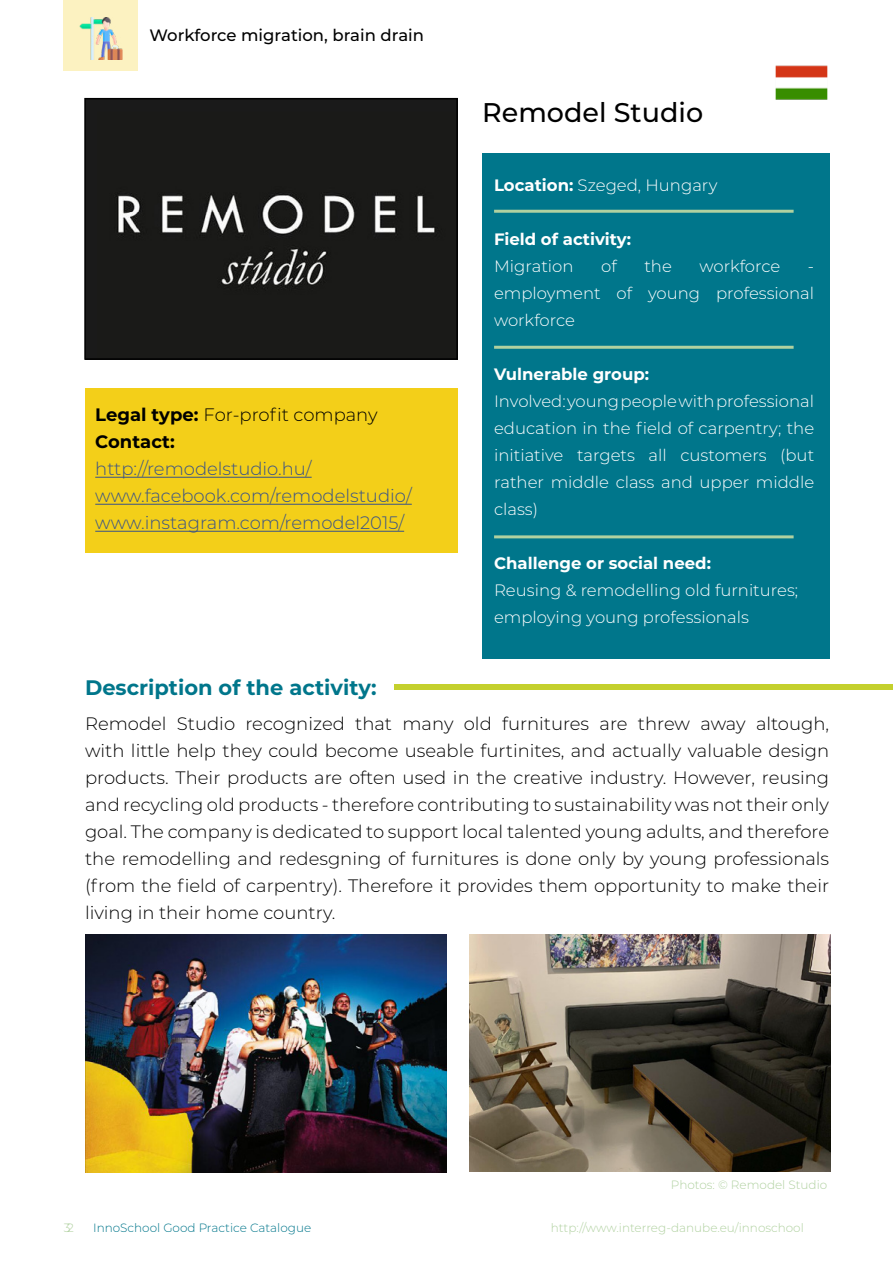
<style>
.page{position:relative;width:893px;height:1263px;background:#fff}
.page>*{position:absolute;margin:0;border:0;box-sizing:border-box;transform-origin:0 0}
.t1{font:500 27px "Montserrat";color:#000}
.t2{font:700 21px "Montserrat";color:#00768b}
.t3{font:300 18px/27px "Montserrat";color:#000;text-align:justify}
.t4{font:300 18px/27px "Montserrat";color:#395288}
.t5{font:700 18px/27px "Montserrat";color:#000}
.t6{font:300 16.5px/27px "Montserrat";color:#fff;text-align:justify}
.t7{font:700 16.5px "Montserrat";color:#fff}
.t8{font:500 16.5px "Montserrat";color:#000}
.t9{font:300 12px "Montserrat";color:#b0d1a0}
.t10{font:300 12px "Montserrat";color:#00768b}
.s1{font-weight:300}
.s2{font-weight:700}
</style>
<div class="page">
<div style="left:482px;top:154px;width:347px;height:505px;background:#00768b"></div>
<div style="left:64px;top:0;width:74px;height:71px;background:#fcf2c1"></div>
<div style="left:85px;top:388px;width:372px;height:165px;background:#f3cf19"></div>
<div style="left:395px;top:684px;width:498px;height:6px;background:#c4d02d"></div>
<img style="left:85px;top:934px;width:361px;height:238px">
<img style="left:470px;top:934px;width:360px;height:237px">
<hr style="left:95px;top:477px;width:217px;height:1px;background:#395288">
<hr style="left:95px;top:504px;width:317px;height:1px;background:#395288">
<hr style="left:95px;top:531px;width:309px;height:1px;background:#395288">
<div style="left:87px;top:101px;width:368px;height:256px;background:#1a1a18"></div>
<div style="left:84px;top:98px;width:374px;height:262px;border:2px solid #000"></div>
<img style="left:80px;top:17px;width:42px;height:43px">
<hr style="left:494px;top:210px;width:300px;height:3px;background:#b0d1a0">
<hr style="left:494px;top:346px;width:300px;height:3px;background:#b0d1a0">
<img style="left:775px;top:65px;width:53px;height:35px">
<hr style="left:494px;top:535px;width:300px;height:3px;background:#b0d1a0">
<p class="t8" style="left:150px;top:24px;width:276px">Workforce migration, brain drain</p>
<p class="t5" style="left:95px;top:401px;width:284px">Legal type: <span class="s1">For-profit company<br></span>Contact:</p>
<p class="t4" style="left:95px;top:455px;width:318px">http://remodelstudio.hu/ www.facebook.com/remodelstudio/ www.instagram.com/remodel2015/</p>
<p class="t2" style="left:85px;top:673px;width:293px">Description of the activity:</p>
<h1 class="t1" style="left:482px;top:93px;width:222px">Remodel Studio</h1>
<p class="t6" style="left:494px;top:171px;width:225px"><span class="s2">Location:</span> Szeged, Hungary</p>
<p class="t7" style="left:494px;top:228px;width:139px">Field of activity:</p>
<p class="t6" style="left:494px;top:252px;width:81px">Migration</p>
<p class="t6" style="left:601px;top:252px;width:17px">of</p>
<p class="t6" style="left:644px;top:252px;width:29px">the</p>
<p class="t6" style="left:699px;top:252px;width:82px">workforce</p>
<p class="t6" style="left:494px;top:252px;width:322px;text-indent:314px">- employment of young professional workforce</p>
<p class="t7" style="left:494px;top:363px;width:156px">Vulnerable group:</p>
<p class="t6" style="left:494px;top:387px;width:322px">Involved: young people with professional education in the field of carpentry; the initiative targets all customers (but rather middle class and upper middle class)</p>
<p class="t7" style="left:494px;top:552px;width:218px">Challenge or social need:</p>
<p class="t6" style="left:494px;top:576px;width:306px">Reusing &amp; remodelling old furnitures; employing young professionals</p>
<p class="t3" style="left:85px;top:709px;width:746px">Remodel Studio recognized that many old furnitures are threw away altough, with little help they could become useable furtinites, and actually valuable design products. Their products are often used in the creative industry. However, reusing and recycling old products - therefore contributing to sustainability was not their only goal. The company is dedicated to support local talented young adults, and therefore the remodelling and redesgning of furnitures is done only by young professionals (from the field of carpentry). Therefore it provides them opportunity to make their living in their home country.</p>
<p class="t9" style="left:671px;top:1177px;width:158px">Photos: © Remodel Studio</p>
<p class="t9" style="left:64px;top:1219px;width:12px">32</p>
<p class="t10" style="left:93px;top:1219px;width:220px">InnoSchool Good Practice Catalogue</p>
<p class="t9" style="left:551px;top:1219px;width:254px">http://www.interreg-danube.eu/innoschool</p>
</div>
